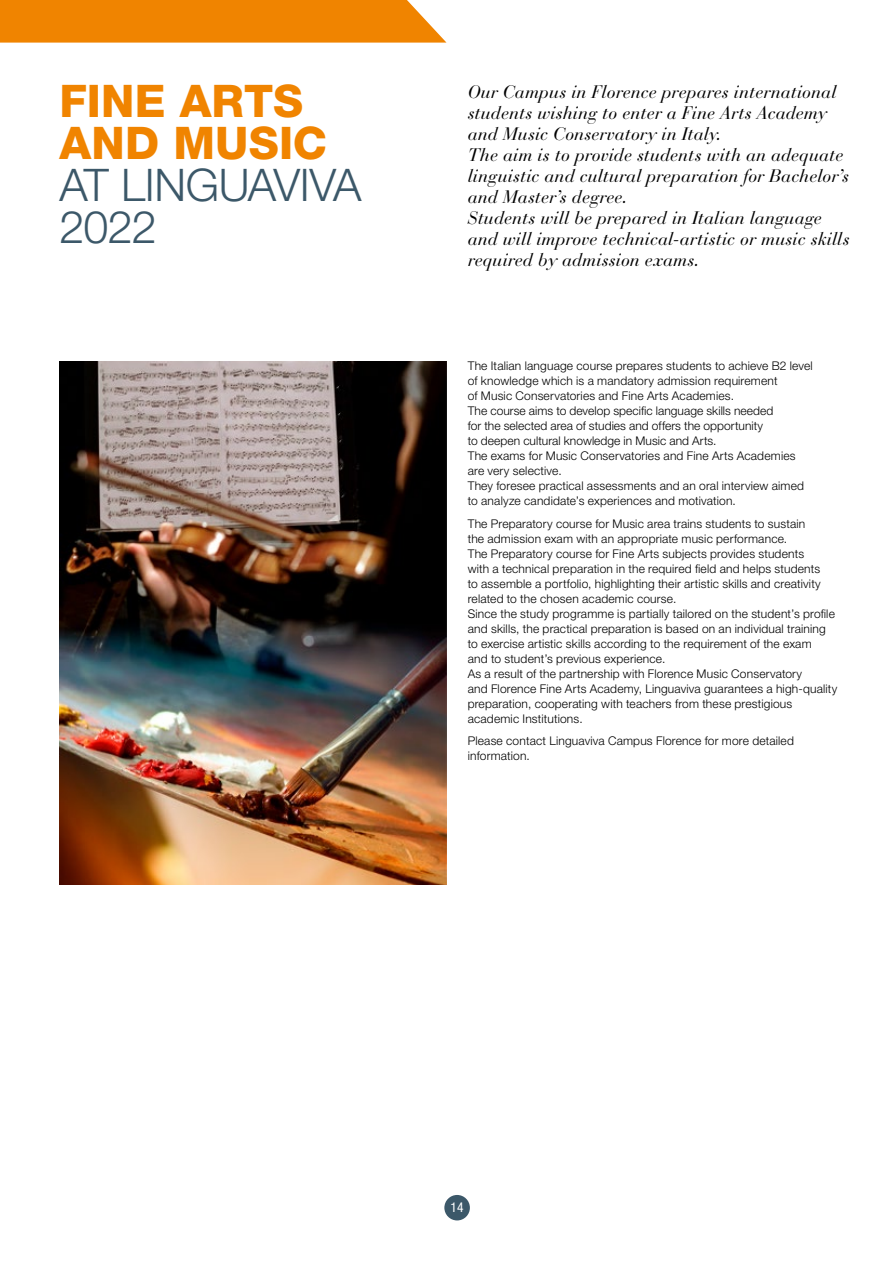
<style>
.page{position:relative;width:893px;height:1263px;background:#fff}
.page>*{position:absolute;margin:0;border:0;box-sizing:border-box;transform-origin:0 0}
.t1{font:800 45px/42px "Helvetica Neue LT Std";letter-spacing:.005em;color:#f08400}
.t2{font:300 45px/42px "Helvetica Neue LT Std";letter-spacing:-.015em;color:#3c5869}
.t3{font:italic 18px/21px "Bauer Bodoni Std";letter-spacing:.005em;color:#000}
.t4{font:condensed 13.5px "Helvetica Neue LT Std";color:#fff}
.t5{font:300 12px/15px "Helvetica Neue LT Std";letter-spacing:.015em;color:#000}
</style>
<div class="page">
<div style="left:444px;top:1195px;width:26px;height:25px;background:#3c5869;border-radius:50%"></div>
<div style="left:0;top:0;width:446px;height:43px;background:#f08400"></div>
<img style="left:60px;top:361px;width:386px;height:523px">
<h1 class="t1" style="left:60px;top:80px;width:269px">FINE ARTS<br>AND MUSIC</h1>
<h1 class="t2" style="left:60px;top:163px;width:304px">AT LINGUAVIVA<br>2022</h1>
<p class="t3" style="left:468px;top:82px;width:383px">Our Campus in Florence prepares international students wishing to enter a Fine Arts Academy and Music Conservatory in Italy.<br>The aim is to provide students with an adequate linguistic and cultural preparation for Bachelor’s and Master’s degree.<br>Students will be prepared in Italian language and will improve technical-artistic or music skills required by admission exams.</p>
<p class="t5" style="left:468px;top:358px;width:346px">The Italian language course prepares students to achieve B2 level of knowledge which is a mandatory admission requirement<br>of Music Conservatories and Fine Arts Academies.<br>The course aims to develop specific language skills needed<br>for the selected area of studies and offers the opportunity<br>to deepen cultural knowledge in Music and Arts.<br>The exams for Music Conservatories and Fine Arts Academies are very selective.<br>They foresee practical assessments and an oral interview aimed to analyze candidate’s experiences and motivation.</p>
<p class="t5" style="left:468px;top:515px;width:371px">The Preparatory course for Music area trains students to sustain<br>the admission exam with an appropriate music performance.<br>The Preparatory course for Fine Arts subjects provides students<br>with a technical preparation in the required field and helps students<br>to assemble a portfolio, highlighting their artistic skills and creativity related to the chosen academic course.<br>Since the study programme is partially tailored on the student’s profile and skills, the practical preparation is based on an individual training to exercise artistic skills according to the requirement of the exam<br>and to student’s previous experience.<br>As a result of the partnership with Florence Music Conservatory<br>and Florence Fine Arts Academy, Linguaviva guarantees a high-quality preparation, cooperating with teachers from these prestigious academic Institutions.</p>
<p class="t5" style="left:468px;top:733px;width:328px">Please contact Linguaviva Campus Florence for more detailed information.</p>
<p class="t4" style="left:451px;top:1199px;width:14px">14</p>
</div>
